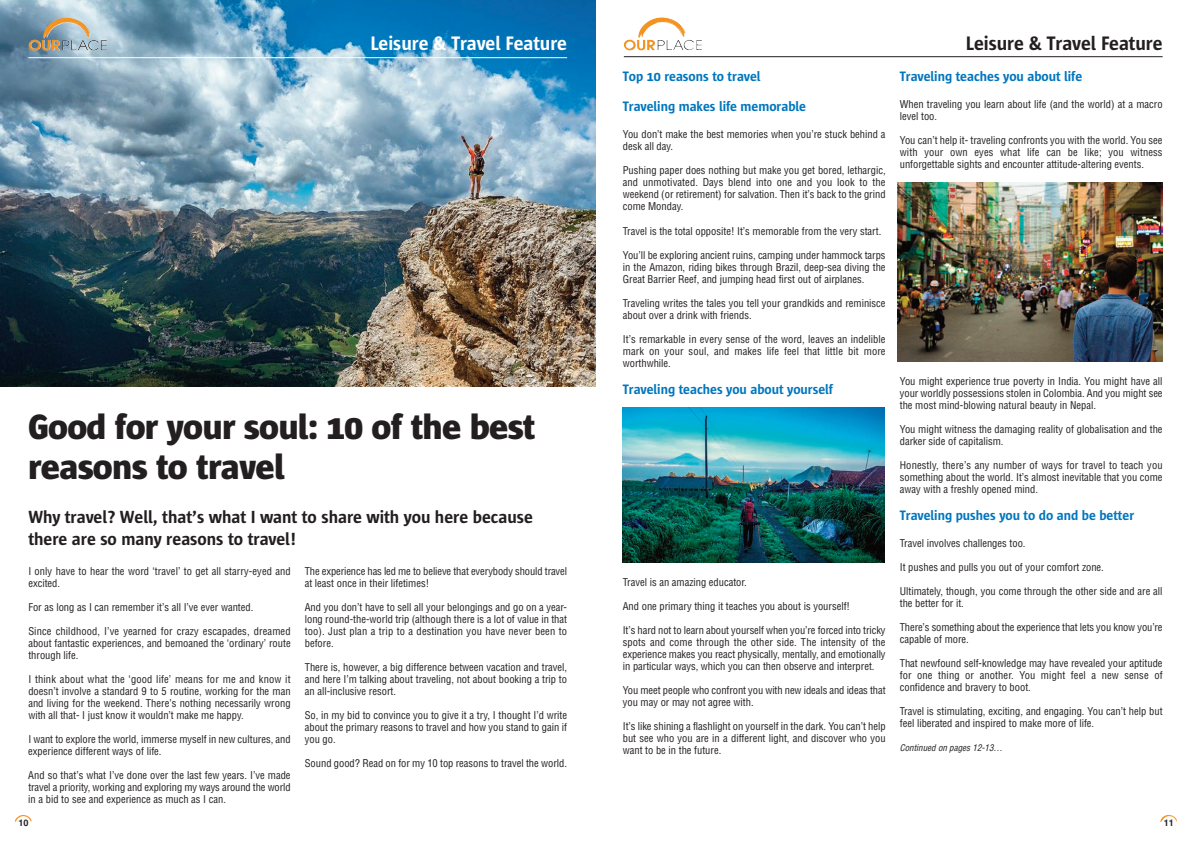
<style>
.page{position:relative;width:1191px;height:842px;background:#fff}
.page>*{position:absolute;margin:0;border:0;box-sizing:border-box;transform-origin:0 0}
.t1{font:800 36px/40px "Sun Sans";color:#231f20}
.t2{font:600 20px "Sun Sans";color:#fff}
.t3{font:600 20px "Sun Sans";color:#231f20}
.t4{font:600 18px/22px "Sun Sans";color:#231f20}
.t5{font:600 14px/30px "Sun Sans";color:#0076be}
.t6{font:condensed 10.5px/12px "Helvetica";color:#231f20;text-align:justify}
.t7{font:700 9.1px "Helvetica";color:#231f20}
.t8{font:italic condensed 9px "Helvetica";color:#231f20}
</style>
<div class="page">
<img style="left:15px;top:815px;width:17px;height:7px">
<img style="left:1160px;top:815px;width:17px;height:7px">
<img style="left:0;top:0;width:595px;height:386px">
<hr style="left:624px;top:56px;width:538px;height:1px;background:#231f20">
<img style="left:623px;top:17px;width:79px;height:34px">
<hr style="left:28px;top:57px;width:539px;height:1px;background:#fff">
<img style="left:28px;top:18px;width:79px;height:33px">
<img style="left:623px;top:407px;width:261px;height:156px">
<img style="left:897px;top:183px;width:265px;height:178px">
<h2 class="t2" style="left:370px;top:36px;width:198px">Leisure &amp; Travel Feature</h2>
<h2 class="t3" style="left:966px;top:36px;width:198px">Leisure &amp; Travel Feature</h2>
<h1 class="t1" style="left:28px;top:409px;width:508px">Good for your soul: 10 of the best reasons to travel</h1>
<h3 class="t4" style="left:28px;top:507px;width:506px">Why travel? Well, that’s what I want to share with you here because there are so many reasons to travel!</h3>
<p class="t6" style="left:28px;top:565px;width:264px">I only have to hear the word ‘travel’ to get all starry-eyed and excited.</p>
<p class="t6" style="left:28px;top:601px;width:226px">For as long as I can remember it’s all I’ve ever wanted.</p>
<p class="t6" style="left:28px;top:625px;width:264px">Since childhood, I’ve yearned for crazy escapades, dreamed about fantastic experiences, and bemoaned the ‘ordinary’ route through life.</p>
<p class="t6" style="left:28px;top:673px;width:264px">I think about what the ‘good life’ means for me and know it doesn’t involve a standard 9 to 5 routine, working for the man and living for the weekend. There’s nothing necessarily wrong with all that- I just know it wouldn’t make me happy.</p>
<p class="t6" style="left:28px;top:733px;width:264px">I want to explore the world, immerse myself in new cultures, and experience different ways of life.</p>
<p class="t6" style="left:28px;top:769px;width:264px">And so that’s what I’ve done over the last few years. I’ve made travel a priority, working and exploring my ways around the world in a bid to see and experience as much as I can.</p>
<p class="t6" style="left:305px;top:565px;width:264px">The experience has led me to believe that everybody should travel at least once in their lifetimes!</p>
<p class="t6" style="left:305px;top:601px;width:264px">And you don’t have to sell all your belongings and go on a year&shy;long round-the-world trip (although there is a lot of value in that too). Just plan a trip to a destination you have never been to before.</p>
<p class="t6" style="left:305px;top:661px;width:264px">There is, however, a big difference between vacation and travel, and here I’m talking about traveling, not about booking a trip to an all-inclusive resort.</p>
<p class="t6" style="left:305px;top:709px;width:264px">So, in my bid to convince you to give it a try, I thought I’d write about the primary reasons to travel and how you stand to gain if you go.</p>
<p class="t6" style="left:305px;top:757px;width:264px">Sound good? Read on for my 10 top reasons to travel the world.</p>
<h3 class="t5" style="left:623px;top:63px;width:185px">Top 10 reasons to travel<br>Traveling makes life memorable</h3>
<p class="t6" style="left:623px;top:129px;width:264px">You don’t make the best memories when you’re stuck behind a desk all day.</p>
<p class="t6" style="left:623px;top:165px;width:264px">Pushing paper does nothing but make you get bored, lethargic, and unmotivated. Days blend into one and you look to the weekend (or retirement) for salvation. Then it’s back to the grind come Monday.</p>
<p class="t6" style="left:623px;top:225px;width:260px">Travel is the total opposite! It’s memorable from the very start.</p>
<p class="t6" style="left:623px;top:249px;width:264px">You’ll be exploring ancient ruins, camping under hammock tarps in the Amazon, riding bikes through Brazil, deep-sea diving the Great Barrier Reef, and jumping head first out of airplanes.</p>
<p class="t6" style="left:623px;top:297px;width:264px">Traveling writes the tales you tell your grandkids and reminisce about over a drink with friends.</p>
<p class="t6" style="left:623px;top:333px;width:264px">It’s remarkable in every sense of the word, leaves an indelible mark on your soul, and makes life feel that little bit more worthwhile.</p>
<h3 class="t5" style="left:623px;top:375px;width:212px">Traveling teaches you about yourself</h3>
<p class="t6" style="left:623px;top:576px;width:126px">Travel is an amazing educator.</p>
<p class="t6" style="left:623px;top:600px;width:229px">And one primary thing it teaches you about is yourself!</p>
<p class="t6" style="left:623px;top:624px;width:264px">It’s hard not to learn about yourself when you’re forced into tricky spots and come through the other side. The intensity of the experience makes you react physically, mentally, and emotionally in particular ways, which you can then observe and interpret.</p>
<p class="t6" style="left:623px;top:684px;width:264px">You meet people who confront you with new ideals and ideas that you may or may not agree with.</p>
<p class="t6" style="left:623px;top:720px;width:264px">It’s like shining a flashlight on yourself in the dark. You can’t help but see who you are in a different light, and discover who you want to be in the future.</p>
<h3 class="t5" style="left:899px;top:63px;width:184px">Traveling teaches you about life</h3>
<p class="t6" style="left:899px;top:99px;width:264px">When traveling you learn about life (and the world) at a macro level too.</p>
<p class="t6" style="left:899px;top:135px;width:264px">You can’t help it- traveling confronts you with the world. You see with your own eyes what life can be like; you witness unforgettable sights and encounter attitude-altering events.</p>
<p class="t6" style="left:899px;top:375px;width:264px">You might experience true poverty in India. You might have all your worldly possessions stolen in Colombia. And you might see the most mind-blowing natural beauty in Nepal.</p>
<p class="t6" style="left:899px;top:423px;width:264px">You might witness the damaging reality of globalisation and the darker side of capitalism.</p>
<p class="t6" style="left:899px;top:459px;width:264px">Honestly, there’s any number of ways for travel to teach you something about the world. It’s almost inevitable that you come away with a freshly opened mind.</p>
<h3 class="t5" style="left:899px;top:501px;width:236px">Traveling pushes you to do and be better</h3>
<p class="t6" style="left:899px;top:537px;width:127px">Travel involves challenges too.</p>
<p class="t6" style="left:899px;top:561px;width:206px">It pushes and pulls you out of your comfort zone.</p>
<p class="t6" style="left:899px;top:585px;width:264px">Ultimately, though, you come through the other side and are all the better for it.</p>
<p class="t6" style="left:899px;top:621px;width:264px">There’s something about the experience that lets you know you’re capable of more.</p>
<p class="t6" style="left:899px;top:657px;width:264px">That newfound self-knowledge may have revealed your aptitude for one thing or another. You might feel a new sense of confidence and bravery to boot.</p>
<p class="t6" style="left:899px;top:705px;width:264px">Travel is stimulating, exciting, and engaging. You can’t help but feel liberated and inspired to make more of life.</p>
<p class="t8" style="left:899px;top:742px;width:106px">Continued on pages 12-13…</p>
<p class="t7" style="left:18px;top:820px;width:12px">10</p>
<p class="t7" style="left:1163px;top:819px;width:12px">11</p>
</div>
